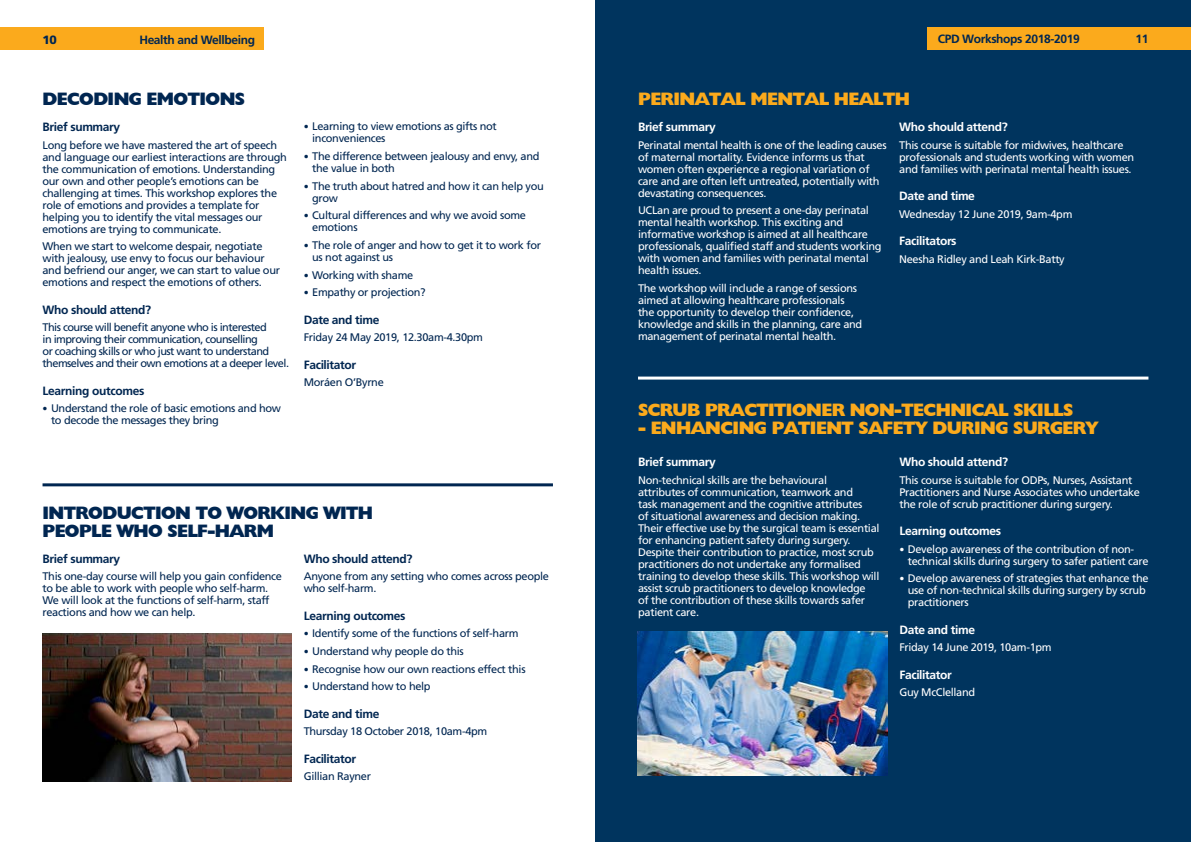
<style>
.page{position:relative;width:1191px;height:842px;background:#fff}
.page>*{position:absolute;margin:0;border:0;box-sizing:border-box;transform-origin:0 0}
.t1{font:800 18px "Humanist 521 BT";letter-spacing:-.03em;color:#fbaa1c}
.t2{font:800 18px/18px "Humanist 521 BT";letter-spacing:-.03em;color:#002651}
.t3{font:700 12px "Frutiger LT";letter-spacing:-.03em;color:#002651}
.t4{font:700 12px "Frutiger LT";letter-spacing:-.03em;color:#fff}
.t5{font:900 12px "Frutiger LT";color:#002651}
.t6{font:11px/12px "Frutiger LT";letter-spacing:-.03em;color:#fff}
.t7{font:11px/12px "Frutiger LT";letter-spacing:-.03em;color:#002651}
.t8{font:11px/12px "Frutiger LT";letter-spacing:-.05em;color:#002651}
.s1{font-size:10px}
</style>
<div class="page">
<div style="left:0;top:28px;width:263px;height:22px;background:#fbaa1c"></div>
<hr style="left:43px;top:483px;width:510px;height:3px;background:#002651">
<div style="left:595px;top:0;width:596px;height:842px;background:#00345e"></div>
<div style="left:928px;top:28px;width:263px;height:22px;background:#fbaa1c"></div>
<img style="left:637px;top:631px;width:250px;height:145px">
<hr style="left:638px;top:377px;width:510px;height:3px;background:#fff">
<img style="left:43px;top:633px;width:249px;height:148px">
<p class="t5" style="left:43px;top:32px;width:16px">10</p>
<p class="t3" style="left:139px;top:33px;width:117px">Health and Wellbeing</p>
<h1 class="t2" style="left:43px;top:89px;width:204px">DECODING EMOTIONS</h1>
<p class="t3" style="left:43px;top:120px;width:79px">Brief summary</p>
<p class="t7" style="left:43px;top:139px;width:246px">Long before we have mastered the art of speech and language our earliest interactions are through the communication of emotions. Understanding our own and other people’s emotions can be challenging at times. This workshop explores the role of emotions and provides a template for helping you to identify the vital messages our emotions are trying to communicate.</p>
<p class="t7" style="left:43px;top:240px;width:239px">When we start to welcome despair, negotiate with jealousy, use envy to focus our behaviour and befriend our anger, we can start to value our emotions and respect the emotions of others.</p>
<p class="t3" style="left:43px;top:302px;width:110px">Who should attend?</p>
<p class="t8" style="left:43px;top:321px;width:248px">This course will benefit anyone who is interested<br>in improving their communication, counselling<br>or coaching skills or who just want to understand themselves and their own emotions at a deeper level.</p>
<p class="t3" style="left:43px;top:383px;width:103px">Learning outcomes</p>
<p class="t7" style="left:51px;top:402px;width:231px;text-indent:-9px"><span class="s1">•</span> Understand the role of basic emotions and how to decode the messages they bring</p>
<p class="t7" style="left:312px;top:120px;width:186px;text-indent:-9px"><span class="s1">•</span> Learning to view emotions as gifts not inconveniences</p>
<p class="t7" style="left:312px;top:150px;width:229px;text-indent:-9px"><span class="s1">•</span> The difference between jealousy and envy, and the value in both</p>
<p class="t7" style="left:312px;top:180px;width:233px;text-indent:-9px"><span class="s1">•</span> The truth about hatred and how it can help you grow</p>
<p class="t7" style="left:312px;top:209px;width:215px;text-indent:-9px"><span class="s1">•</span> Cultural differences and why we avoid some emotions</p>
<p class="t7" style="left:312px;top:239px;width:230px;text-indent:-9px"><span class="s1">•</span> The role of anger and how to get it to work for us not against us</p>
<p class="t7" style="left:304px;top:269px;width:111px"><span class="s1">•</span> Working with shame</p>
<p class="t7" style="left:304px;top:286px;width:123px"><span class="s1">•</span> Empathy or projection?</p>
<p class="t3" style="left:304px;top:312px;width:77px">Date and time</p>
<p class="t7" style="left:304px;top:331px;width:181px">Friday 24 May 2019, 12.30am-4.30pm</p>
<p class="t3" style="left:304px;top:357px;width:54px">Facilitator</p>
<p class="t7" style="left:304px;top:376px;width:82px">Moráen O’Byrne</p>
<h1 class="t2" style="left:43px;top:503px;width:332px">INTRODUCTION TO WORKING WITH<br>PEOPLE WHO SELF-HARM</h1>
<p class="t3" style="left:43px;top:551px;width:79px">Brief summary</p>
<p class="t7" style="left:43px;top:570px;width:241px">This one-day course will help you gain confidence to be able to work with people who self-harm.<br>We will look at the functions of self-harm, staff reactions and how we can help.</p>
<p class="t3" style="left:304px;top:551px;width:110px">Who should attend?</p>
<p class="t7" style="left:304px;top:570px;width:247px">Anyone from any setting who comes across people who self-harm.</p>
<p class="t3" style="left:304px;top:608px;width:103px">Learning outcomes</p>
<p class="t7" style="left:304px;top:627px;width:216px"><span class="s1">•</span> Identify some of the functions of self-harm</p>
<p class="t7" style="left:304px;top:645px;width:162px"><span class="s1">•</span> Understand why people do this</p>
<p class="t7" style="left:304px;top:663px;width:223px"><span class="s1">•</span> Recognise how our own reactions effect this</p>
<p class="t7" style="left:304px;top:680px;width:128px"><span class="s1">•</span> Understand how to help</p>
<p class="t3" style="left:304px;top:706px;width:77px">Date and time</p>
<p class="t7" style="left:304px;top:725px;width:185px">Thursday 18 October 2018, 10am-4pm</p>
<p class="t3" style="left:304px;top:751px;width:54px">Facilitator</p>
<p class="t7" style="left:304px;top:770px;width:69px">Gillian Rayner</p>
<h1 class="t1" style="left:638px;top:88px;width:273px">PERINATAL MENTAL HEALTH</h1>
<p class="t3" style="left:937px;top:32px;width:143px">CPD Workshops 2018-2019</p>
<p class="t3" style="left:1135px;top:32px;width:14px">11</p>
<p class="t4" style="left:638px;top:120px;width:79px">Brief summary</p>
<p class="t6" style="left:638px;top:139px;width:250px">Perinatal mental health is one of the leading causes of maternal mortality. Evidence informs us that women often experience a regional variation of care and are often left untreated, potentially with devastating consequences.</p>
<p class="t6" style="left:638px;top:204px;width:245px">UCLan are proud to present a one-day perinatal mental health workshop. This exciting and informative workshop is aimed at all healthcare professionals, qualified staff and students working with women and families with perinatal mental health issues.</p>
<p class="t6" style="left:638px;top:282px;width:226px">The workshop will include a range of sessions aimed at allowing healthcare professionals the opportunity to develop their confidence, knowledge and skills in the planning, care and management of perinatal mental health.</p>
<p class="t4" style="left:899px;top:120px;width:110px">Who should attend?</p>
<p class="t6" style="left:899px;top:139px;width:236px">This course is suitable for midwives, healthcare professionals and students working with women and families with perinatal mental health issues.</p>
<p class="t4" style="left:899px;top:189px;width:77px">Date and time</p>
<p class="t6" style="left:899px;top:208px;width:175px">Wednesday 12 June 2019, 9am-4pm</p>
<p class="t4" style="left:899px;top:234px;width:59px">Facilitators</p>
<p class="t6" style="left:899px;top:253px;width:167px">Neesha Ridley and Leah Kirk-Batty</p>
<h1 class="t1" style="left:638px;top:399px;width:437px">SCRUB PRACTITIONER NON-TECHNICAL SKILLS</h1>
<h1 class="t1" style="left:638px;top:417px;width:462px">- ENHANCING PATIENT SAFETY DURING SURGERY</h1>
<p class="t4" style="left:638px;top:455px;width:79px">Brief summary</p>
<p class="t6" style="left:638px;top:474px;width:243px">Non-technical skills are the behavioural<br>attributes of communication, teamwork and<br>task management and the cognitive attributes<br>of situational awareness and decision making.<br>Their effective use by the surgical team is essential for enhancing patient safety during surgery.<br>Despite their contribution to practice, most scrub practitioners do not undertake any formalised training to develop these skills. This workshop will assist scrub practitioners to develop knowledge<br>of the contribution of these skills towards safer patient care.</p>
<p class="t4" style="left:899px;top:455px;width:110px">Who should attend?</p>
<p class="t6" style="left:899px;top:474px;width:242px">This course is suitable for ODPs, Nurses, Assistant<br>Practitioners and Nurse Associates who undertake the role of scrub practitioner during surgery.</p>
<p class="t4" style="left:899px;top:524px;width:103px">Learning outcomes</p>
<p class="t6" style="left:908px;top:543px;width:242px;text-indent:-9px"><span class="s1">•</span> Develop awareness of the contribution of non&shy;technical skills during surgery to safer patient care</p>
<p class="t6" style="left:908px;top:572px;width:242px;text-indent:-9px"><span class="s1">•</span> Develop awareness of strategies that enhance the use of non-technical skills during surgery by scrub practitioners</p>
<p class="t4" style="left:899px;top:622px;width:77px">Date and time</p>
<p class="t6" style="left:899px;top:641px;width:154px">Friday 14 June 2019, 10am-1pm</p>
<p class="t4" style="left:899px;top:667px;width:54px">Facilitator</p>
<p class="t6" style="left:899px;top:686px;width:77px">Guy McClelland</p>
</div>
